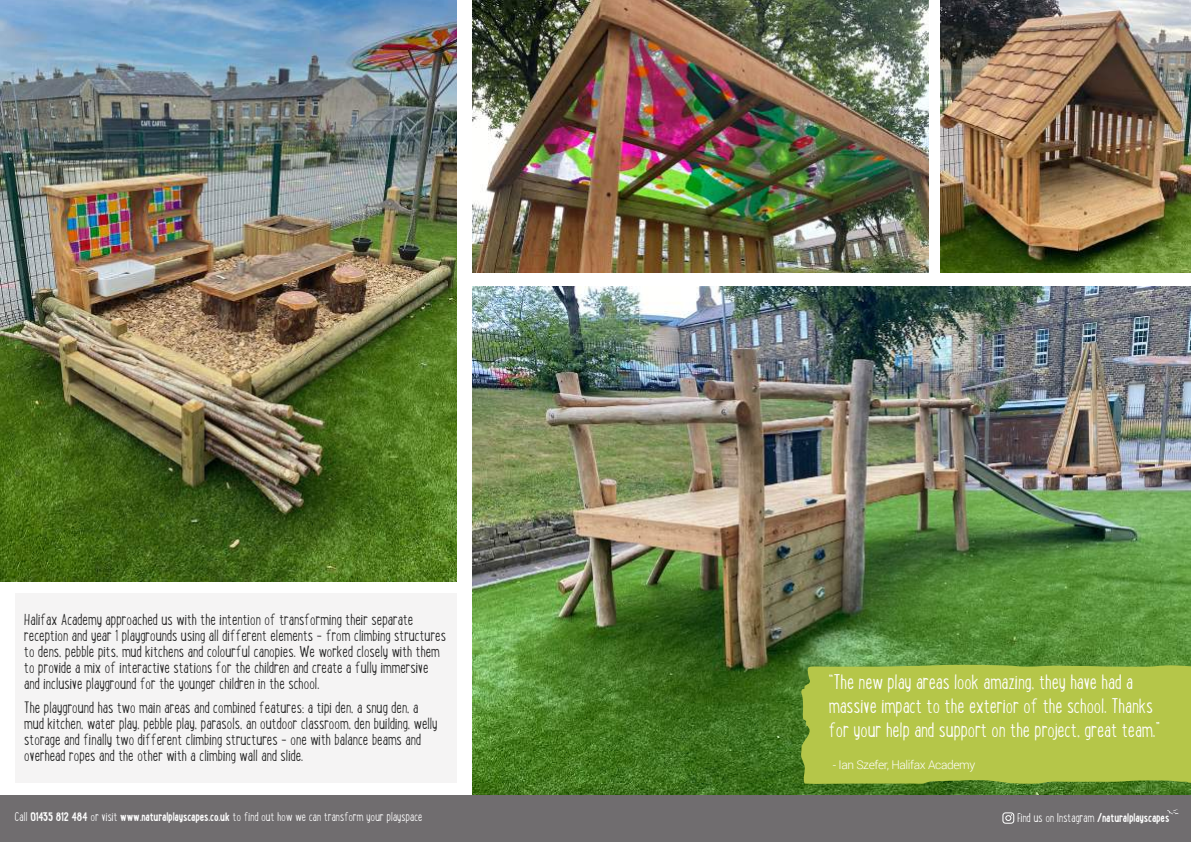
<style>
.page{position:relative;width:1191px;height:842px;background:#fff}
.page>*{position:absolute;margin:0;border:0;box-sizing:border-box;transform-origin:0 0}
.t1{font:300 18px/24px "Lunch Box W01";letter-spacing:-.03em;color:#fff}
.t2{font:300 14px/16px "Lunch Box W01";letter-spacing:-.03em;color:#252525}
.t3{font:300 12px "Roboto";letter-spacing:-.03em;color:#fff}
.t4{font:300 11px "Lunch Box W01";letter-spacing:-.025em;color:#fff}
.t5{font:700 11px "Lunch Box W01";letter-spacing:-.025em;color:#fff}
.s1{font-weight:700}
.s2{font-weight:300}
</style>
<div class="page">
<img style="left:0;top:0;width:456px;height:581px">
<div style="left:15px;top:593px;width:441px;height:189px;background:#f5f4f4"></div>
<img style="left:472px;top:286px;width:719px;height:509px">
<div style="left:800px;top:665px;width:391px;height:119px;background:#b5c649"></div>
<img style="left:472px;top:0;width:456px;height:272px">
<img style="left:940px;top:0;width:251px;height:272px">
<div style="left:581px;top:795px;width:610px;height:47px;background:#706d6f"></div>
<svg style="left:1002px;top:812px;width:12px;height:12px"></svg>
<svg style="left:1167px;top:809px;width:11px;height:5px"></svg>
<div style="left:0;top:795px;width:609px;height:47px;background:#706d6f"></div>
<p class="t2" style="left:24px;top:611px;width:424px">Halifax Academy approached us with the intention of transforming their separate reception and year 1 playgrounds using all different elements - from climbing structures to dens, pebble pits, mud kitchens and colourful canopies. We worked closely with them to provide a mix of interactive stations for the children and create a fully immersive and inclusive playground for the younger children in the school.</p>
<p class="t2" style="left:24px;top:699px;width:415px">The playground has two main areas and combined features: a tipi den, a snug den, a mud kitchen, water play, pebble play, parasols, an outdoor classroom, den building, welly storage and finally two different climbing structures - one with balance beams and overhead ropes and the other with a climbing wall and slide.</p>
<p class="t4" style="left:15px;top:810px;width:409px">Call <span class="s1">01435 812 484</span> or visit <span class="s1">www.naturalplayscapes.co.uk</span> to find out how we can transform your playspace</p>
<p class="t1" style="left:828px;top:671px;width:333px">“The new play areas look amazing, they have had a massive impact to the exterior of the school. Thanks for your help and support on the project, great team.”</p>
<p class="t3" style="left:833px;top:757px;width:144px">- Ian Szefer, Halifax Academy</p>
<p class="t5" style="left:1016px;top:811px;width:154px"><span class="s2">Find us on Instagram</span> /naturalplayscapes</p>
</div>
